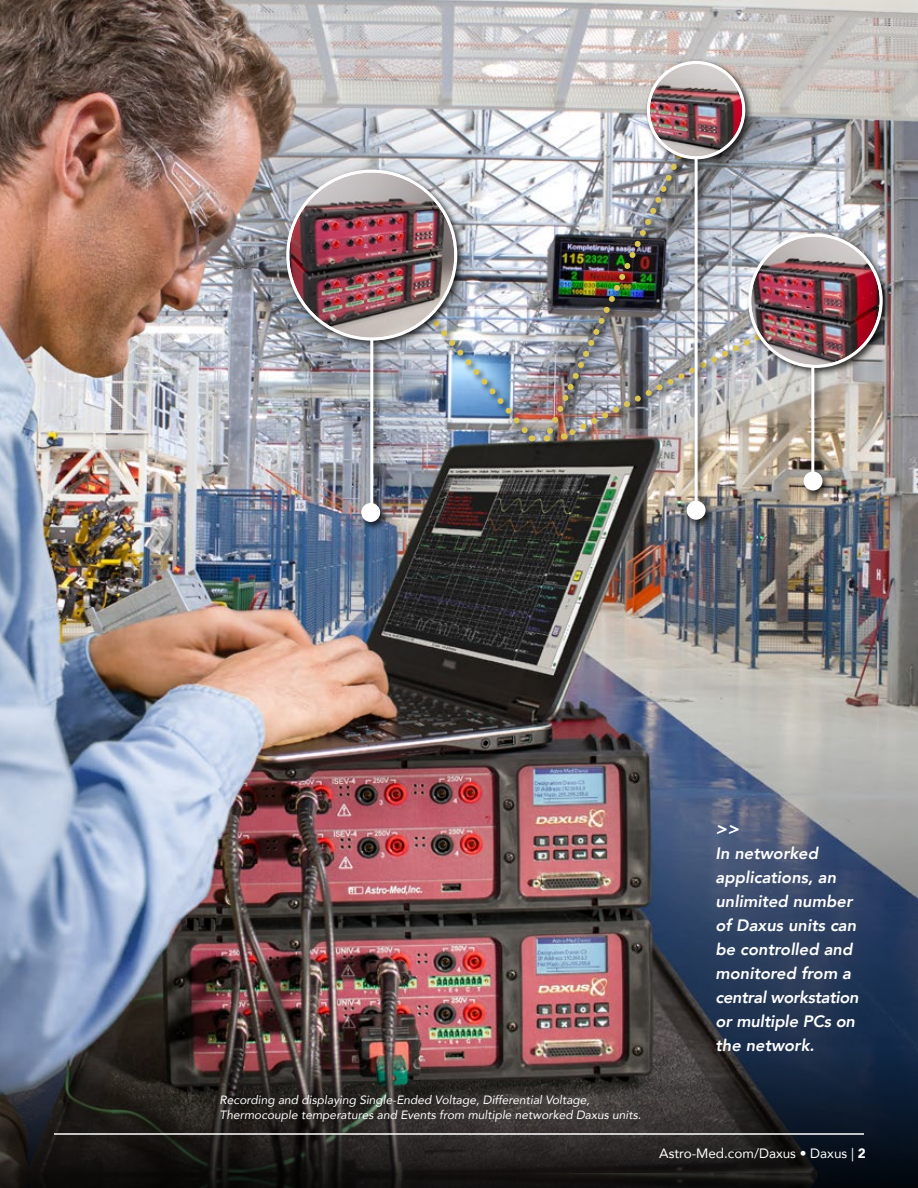
<style>
.page{position:relative;width:918px;height:1188px;background:#fff}
.page>*{position:absolute;margin:0;border:0;box-sizing:border-box;transform-origin:0 0}
.t1{font:italic 800 18px "Avenir";color:#fff}
.t2{font:italic 800 16.5px/24px "Avenir";color:#fff}
.t3{font:13.5px "Avenir";color:#fff}
.t4{font:italic 12px/14.4px "Avenir";color:#fff}
.s1{font-weight:900}
</style>
<div class="page">
<img style="left:0;top:0;width:918px;height:1037px">
<div style="left:424px;top:309px;width:119px;height:142px;background:#000;opacity:.75"></div>
<div style="left:558px;top:332px;width:212px;height:117px;background:#1f1d1b"></div>
<img style="left:428px;top:153px;width:331px;height:289px">
<svg style="left:0;top:1037px;width:918px;height:151px;background:#302c2e"></svg>
<hr style="left:54px;top:1133px;width:810px;height:2px;background:#fff">
<div style="left:284px;top:167px;width:183px;height:364px;background:#000;opacity:.75"></div>
<hr style="left:370px;top:339px;width:3px;height:166px;background:#fff">
<div style="left:361px;top:503px;width:19px;height:19px;background:#fff;border-radius:50%"></div>
<div style="left:288px;top:171px;width:168px;height:168px;background:#fff;border-radius:50%"></div>
<img style="left:289px;top:173px;width:165px;height:165px;border-radius:83px">
<div style="left:645px;top:58px;width:109px;height:471px;background:#000;opacity:.75"></div>
<hr style="left:695px;top:156px;width:3px;height:353px;background:#fff">
<div style="left:687px;top:501px;width:19px;height:19px;background:#fff;border-radius:50%"></div>
<div style="left:648px;top:62px;width:96px;height:96px;background:#fff;border-radius:50%"></div>
<img style="left:650px;top:64px;width:92px;height:92px;border-radius:46px">
<div style="left:647px;top:61px;width:98px;height:98px;border:3px solid #fff;border-radius:50%"></div>
<div style="left:746px;top:231px;width:146px;height:269px;background:#000;opacity:.75"></div>
<hr style="left:811px;top:366px;width:3px;height:115px;background:#fff">
<div style="left:804px;top:472px;width:19px;height:19px;background:#fff;border-radius:50%"></div>
<img style="left:751px;top:236px;width:129px;height:129px;border-radius:64px">
<div style="left:748px;top:233px;width:135px;height:135px;border:3px solid #fff;border-radius:50%"></div>
<p class="t4" style="left:220px;top:1093px;width:423px">Recording and displaying Single-Ended Voltage, Differential Voltage,<br>Thermocouple temperatures and Events from multiple networked Daxus units.</p>
<p class="t1" style="left:716px;top:818px;width:25px">&gt;&gt;</p>
<p class="t2" style="left:716px;top:842px;width:145px">In networked applications, an unlimited number of Daxus units can be controlled and monitored from a central workstation or multiple PCs on the network.</p>
<p class="t3" style="left:659px;top:1142px;width:208px">Astro-Med.com/Daxus • Daxus | <span class="s1">2</span></p>
</div>
